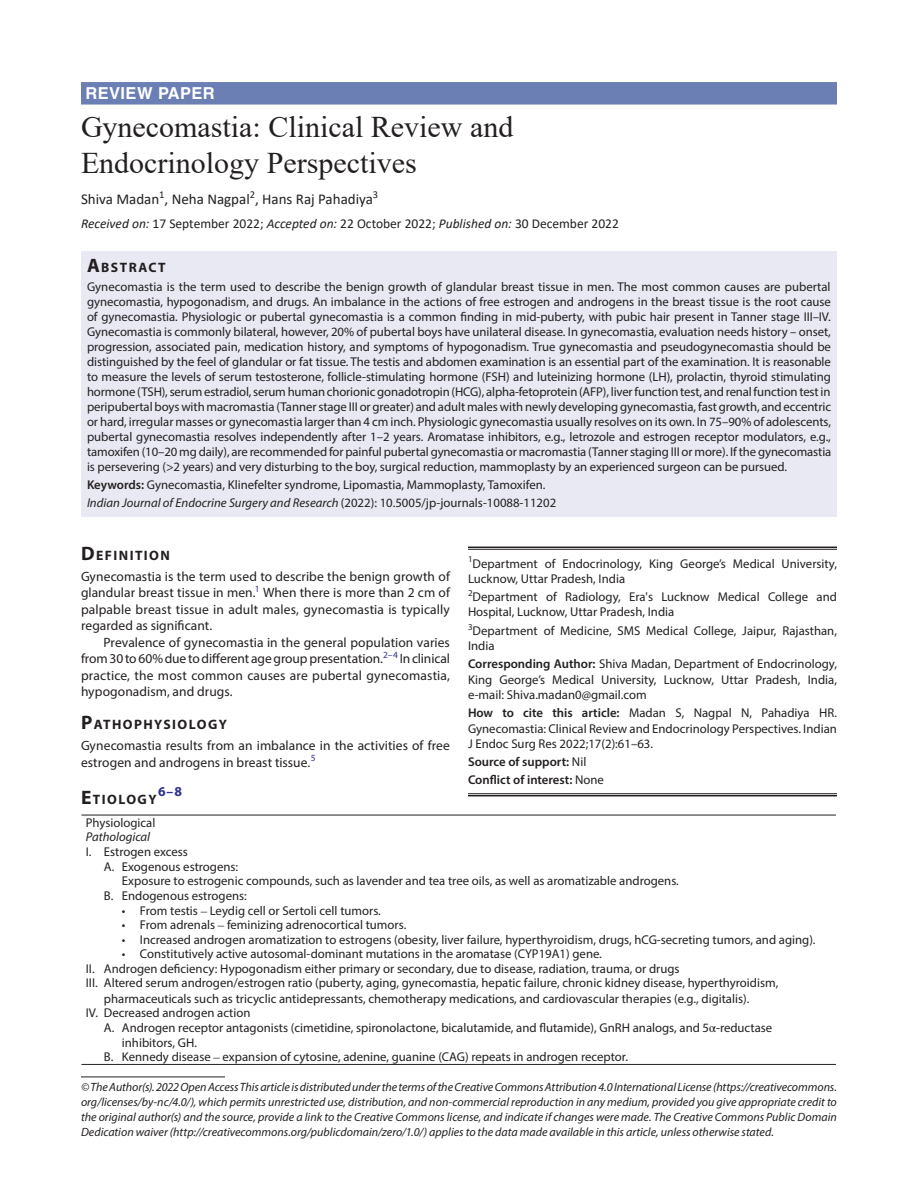
<style>
.page{position:relative;width:918px;height:1188px;background:#fff}
.page>*{position:absolute;margin:0;border:0;box-sizing:border-box;transform-origin:0 0}
.t1{font:30px/36px "Times New Roman";color:#231f20}
.ArticleType{font:700 16.5px "Helvetica LT Std";letter-spacing:.025em;color:#fff}
.AuthorName{font:15px "Calibri";color:#231f20}
.Head-1{font:700 13.65px "Myriad Pro";letter-spacing:.105em;color:#231f20}
.AbstractTitle{font:700 13.65px "Myriad Pro";letter-spacing:.105em;color:#231f20}
.Head-1-2{font:700 13.65px "Myriad Pro";color:#2e3092}
.Para-NoIndent{font:13.5px/16.5px "Myriad Pro";letter-spacing:.005em;color:#231f20;text-align:justify}
.Para-Indent{font:13.5px/16.5px "Myriad Pro";letter-spacing:.01em;color:#231f20;text-align:justify}
.PAS_History{font:13.5px "Calibri";color:#231f20}
.Abstract-Para-normal{font:12.75px/15px "Myriad Pro";letter-spacing:-.005em;color:#231f20;text-align:justify}
.TableBody{font:12.75px/15.3px "Myriad Pro";color:#231f20}
.Affiliation{font:12.75px/15.3px "Myriad Pro";color:#231f20}
.Corresponding_Author{font:12.75px/15.3px "Myriad Pro";color:#231f20;text-align:justify}
.How_to_Cite{font:12.75px/15.3px "Myriad Pro";color:#231f20;text-align:justify}
.Affiliation-first{font:12.75px/15.3px "Myriad Pro";color:#231f20}
.JT_DOI{font:italic 12.75px "Myriad Pro";color:#231f20}
.Keywords{font:12.75px "Myriad Pro";color:#231f20}
.COI{font:600 12.75px "Myriad Pro";color:#231f20}
.Source{font:600 12.75px "Myriad Pro";color:#231f20}
.TableBody-2{font:italic 12.75px "Myriad Pro";color:#231f20}
.FootNote{font:italic 12px/15px "Myriad Pro";color:#231f20;text-align:justify}
.s1{font-style:italic}
.s2{font-size:19.5px}
.s3{font-weight:600}
.s4{font-style:normal}
.s5{font-weight:400}
.s6{font-family:"STIX General"}
</style>
<div class="page">
<div style="left:81px;top:82px;width:756px;height:23px;background:#6b7fb5"></div>
<div style="left:81px;top:251px;width:756px;height:26px;background:#e8e9f3"></div>
<div style="left:81px;top:276px;width:756px;height:204px;background:#e8e9f3"></div>
<div style="left:81px;top:474px;width:756px;height:24px;background:#e8e9f3"></div>
<div style="left:81px;top:492px;width:756px;height:24px;background:#e8e9f3"></div>
<hr style="left:81px;top:1077px;width:144px;height:1px;background:#231f20">
<hr style="left:468px;top:547px;width:369px;height:1px;background:#231f20">
<hr style="left:468px;top:549px;width:369px;height:1px;background:#231f20">
<hr style="left:468px;top:793px;width:369px;height:1px;background:#231f20">
<hr style="left:468px;top:795px;width:369px;height:1px;background:#231f20">
<hr style="left:81px;top:815px;width:755px;height:1px;background:#231f20">
<hr style="left:81px;top:1064px;width:755px;height:1px;background:#231f20">
<p class="ArticleType" style="left:86px;top:83px;width:131px">REVIEW PAPER</p>
<p class="t1" style="left:81px;top:108px;width:434px">Gynecomastia: Clinical Review and<br>Endocrinology Perspectives</p>
<p class="AuthorName" style="left:81px;top:189px;width:299px">Shiva Madan<sup>1</sup>, Neha Nagpal<sup>2</sup>, Hans Raj Pahadiya<sup>3</sup></p>
<p class="PAS_History" style="left:81px;top:214px;width:539px"><span class="s1">Received on:</span> 17 September 2022; <span class="s1">Accepted on:</span> 22 October 2022; <span class="s1">Published on:</span> 30 December 2022</p>
<p class="AbstractTitle" style="left:87px;top:258px;width:80px"><span class="s2">A</span>BSTRACT</p>
<p class="Abstract-Para-normal" style="left:87px;top:279px;width:746px">Gynecomastia is the term used to describe the benign growth of glandular breast tissue in men. The most common causes are pubertal gynecomastia, hypogonadism, and drugs. An imbalance in the actions of free estrogen and androgens in the breast tissue is the root cause of gynecomastia. Physiologic or pubertal gynecomastia is a common finding in mid-puberty, with pubic hair present in Tanner stage III–IV.<br>Gynecomastia is commonly bilateral, however, 20% of pubertal boys have unilateral disease. In gynecomastia, evaluation needs history – onset, progression, associated pain, medication history, and symptoms of hypogonadism. True gynecomastia and pseudogynecomastia should be distinguished by the feel of glandular or fat tissue. The testis and abdomen examination is an essential part of the examination. It is reasonable to measure the levels of serum testosterone, follicle-stimulating hormone (FSH) and luteinizing hormone (LH), prolactin, thyroid stimulating hormone (TSH), serum estradiol, serum human chorionic gonadotropin (HCG), alpha-fetoprotein (AFP), liver function test, and renal function test in peripubertal boys with macromastia (Tanner stage III or greater) and adult males with newly developing gynecomastia, fast growth, and eccentric or hard, irregular masses or gynecomastia larger than 4 cm inch. Physiologic gynecomastia usually resolves on its own. In 75–90% of adolescents, pubertal gynecomastia resolves independently after 1–2 years. Aromatase inhibitors, e.g., letrozole and estrogen receptor modulators, e.g., tamoxifen (10–20 mg daily), are recommended for painful pubertal gynecomastia or macromastia (Tanner staging III or more). If the gynecomastia is persevering (&gt;2 years) and very disturbing to the boy, surgical reduction, mammoplasty by an experienced surgeon can be pursued.</p>
<p class="Keywords" style="left:87px;top:477px;width:460px"><span class="s3">Keywords:</span> Gynecomastia, Klinefelter syndrome, Lipomastia, Mammoplasty, Tamoxifen.</p>
<p class="JT_DOI" style="left:87px;top:495px;width:471px">Indian Journal of Endocrine Surgery and Research <span class="s4">(2022): 10.5005/jp-journals-10088-11202</span></p>
<p class="Head-1" style="left:81px;top:546px;width:90px"><span class="s2">D</span>EFINITION</p>
<p class="Para-NoIndent" style="left:81px;top:568px;width:371px">Gynecomastia is the term used to describe the benign growth of glandular breast tissue in men.<sup>1</sup> When there is more than 2 cm of palpable breast tissue in adult males, gynecomastia is typically regarded as significant.</p>
<p class="Para-Indent" style="left:81px;top:634px;width:370px;text-indent:22px">Prevalence of gynecomastia in the general population varies from 30 to 60% due to different age group presentation.<sup>2–4</sup> In clinical practice, the most common causes are pubertal gynecomastia, hypogonadism, and drugs.</p>
<p class="Head-1" style="left:81px;top:716px;width:148px"><span class="s2">P</span>ATHOPHYSIOLOGY</p>
<p class="Para-NoIndent" style="left:81px;top:737px;width:371px">Gynecomastia results from an imbalance in the activities of free estrogen and androgens in breast tissue.<sup>5</sup></p>
<p class="Head-1" style="left:81px;top:791px;width:77px"><span class="s2">E</span>TIOLOGY</p>
<p class="Head-1-2" style="left:158px;top:783px;width:26px">6–8</p>
<p class="Affiliation-first" style="left:468px;top:555px;width:371px"><sup>1</sup>Department of Endocrinology, King George’s Medical University,<br>Lucknow, Uttar Pradesh, India</p>
<p class="Affiliation" style="left:468px;top:589px;width:370px"><sup>2</sup>Department of Radiology, Era's Lucknow Medical College and<br>Hospital, Lucknow, Uttar Pradesh, India</p>
<p class="Affiliation" style="left:468px;top:623px;width:371px"><sup>3</sup>Department of Medicine, SMS Medical College, Jaipur, Rajasthan,<br>India</p>
<p class="Corresponding_Author" style="left:468px;top:656px;width:371px"><span class="s3">Corresponding Author:</span> Shiva Madan, Department of Endocrinology, King George’s Medical University, Lucknow, Uttar Pradesh, India, e-mail: Shiva.madan0@gmail.com</p>
<p class="How_to_Cite" style="left:468px;top:705px;width:371px"><span class="s3">How to cite this article:</span> Madan S, Nagpal N, Pahadiya HR.<br>Gynecomastia: Clinical Review and Endocrinology Perspectives. Indian J Endoc Surg Res 2022;17(2):61–63.</p>
<p class="Source" style="left:468px;top:754px;width:120px">Source of support: <span class="s5">Nil</span></p>
<p class="COI" style="left:468px;top:772px;width:137px">Conflict of interest: <span class="s5">None</span></p>
<p class="TableBody" style="left:86px;top:815px;width:71px">Physiological</p>
<p class="TableBody-2" style="left:86px;top:829px;width:66px">Pathological</p>
<p class="TableBody" style="left:86px;top:843px;width:104px">I. Estrogen excess</p>
<p class="TableBody" style="left:104px;top:859px;width:136px">A. Exogenous estrogens:</p>
<p class="TableBody" style="left:122px;top:873px;width:558px">Exposure to estrogenic compounds, such as lavender and tea tree oils, as well as aromatizable androgens.</p>
<p class="TableBody" style="left:104px;top:888px;width:144px">B. Endogenous estrogens:</p>
<p class="TableBody" style="left:122px;top:903px;width:260px">• From testis <span class="s6">–</span> Leydig cell or Sertoli cell tumors.</p>
<p class="TableBody" style="left:122px;top:917px;width:286px">• From adrenals <span class="s6">–</span> feminizing adrenocortical tumors.</p>
<p class="TableBody" style="left:122px;top:932px;width:695px">• Increased androgen aromatization to estrogens (obesity, liver failure, hyperthyroidism, drugs, hCG-secreting tumors, and aging).</p>
<p class="TableBody" style="left:122px;top:946px;width:482px">• Constitutively active autosomal-dominant mutations in the aromatase (CYP19A1) gene.</p>
<p class="TableBody" style="left:86px;top:961px;width:595px">II. Androgen deficiency: Hypogonadism either primary or secondary, due to disease, radiation, trauma, or drugs</p>
<p class="TableBody" style="left:104px;top:975px;width:676px;text-indent:-18px">III. Altered serum androgen/estrogen ratio (puberty, aging, gynecomastia, hepatic failure, chronic kidney disease, hyperthyroidism, pharmaceuticals such as tricyclic antidepressants, chemotherapy medications, and cardiovascular therapies (e.g., digitalis).</p>
<p class="TableBody" style="left:86px;top:1005px;width:166px">IV. Decreased androgen action</p>
<p class="TableBody" style="left:122px;top:1019px;width:652px;text-indent:-18px">A. Androgen receptor antagonists (cimetidine, spironolactone, bicalutamide, and flutamide), GnRH analogs, and 5<span class="s6">α</span>-reductase inhibitors, GH.</p>
<p class="TableBody" style="left:104px;top:1049px;width:526px">B. Kennedy disease <span class="s6">–</span> expansion of cytosine, adenine, guanine (CAG) repeats in androgen receptor.</p>
<p class="FootNote" style="left:81px;top:1079px;width:758px">© The Author(s). 2022 Open Access This article is distributed under the terms of the Creative Commons Attribution 4.0 International License (https://creativecommons. org/licenses/by-nc/4.0/), which permits unrestricted use, distribution, and non-commercial reproduction in any medium, provided you give appropriate credit to the original author(s) and the source, provide a link to the Creative Commons license, and indicate if changes were made. The Creative Commons Public Domain Dedication waiver (http://creativecommons.org/publicdomain/zero/1.0/) applies to the data made available in this article, unless otherwise stated.</p>
</div>
